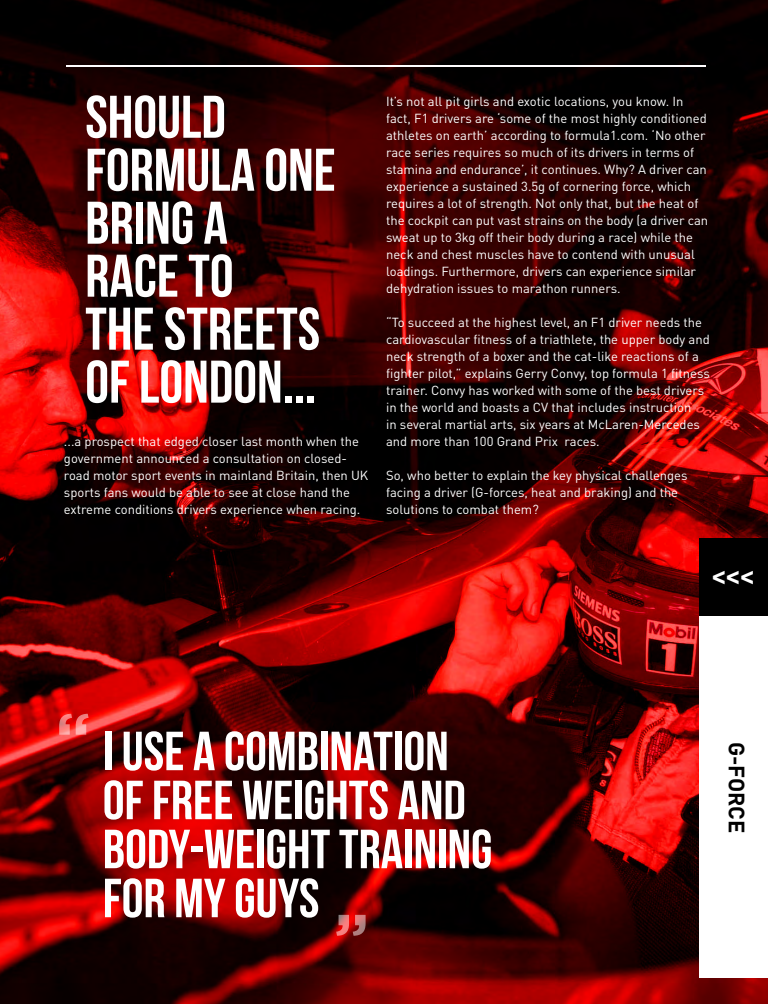
<style>
.page{position:relative;width:768px;height:1004px;background:#fff}
.page>*{position:absolute;margin:0;border:0;box-sizing:border-box;transform-origin:0 0}
.t1{font:700 65px "Gotham";color:#fff}
.t2{font:60px/53px "Bebas Neue";color:#fff}
.t3{font:55px/49px "Bebas Neue";color:#fff}
.t4{font:700 24px "Gotham";color:#fff}
.t5{font:700 22px "DINOT";color:#000}
.t6{font:13px/17px "DINOT";color:#fff}
</style>
<div class="page">
<img style="left:0;top:0;width:768px;height:1004px">
<div style="left:699px;top:616px;width:69px;height:362px;background:#fff"></div>
<div style="left:699px;top:538px;width:69px;height:78px;background:#000"></div>
<hr style="left:66px;top:65px;width:640px;height:2px;background:#fffdff">
<h2 class="t2" style="left:85px;top:90px;width:252px">SHOULD<br>FORMULA ONE<br>BRING A<br>RACE TO<br>THE STREETS<br>OF LONDON...</h2>
<p class="t6" style="left:64px;top:432px;width:306px">...a prospect that edged closer last month when the government announced a consultation on closed&shy;road motor sport events in mainland Britain, then UK sports fans would be able to see at close hand the extreme conditions drivers experience when racing.</p>
<p class="t6" style="left:386px;top:92px;width:324px">It’s not all pit girls and exotic locations, you know. In fact, F1 drivers are ‘some of the most highly conditioned athletes on earth’ according to formula1.com. ‘No other race series requires so much of its drivers in terms of stamina and endurance’, it continues. Why? A driver can experience a sustained 3.5g of cornering force, which requires a lot of strength. Not only that, but the heat of the cockpit can put vast strains on the body (a driver can sweat up to 3kg off their body during a race) while the neck and chest muscles have to contend with unusual loadings. Furthermore, drivers can experience similar dehydration issues to marathon runners.</p>
<p class="t6" style="left:386px;top:313px;width:325px">“To succeed at the highest level, an F1 driver needs the cardiovascular fitness of a triathlete, the upper body and neck strength of a boxer and the cat-like reactions of a fighter pilot,” explains Gerry Convy, top formula 1 fitness trainer. Convy has worked with some of the best drivers in the world and boasts a CV that includes instruction<br>in several martial arts, six years at McLaren-Mercedes and more than 100 Grand Prix races.</p>
<p class="t6" style="left:386px;top:466px;width:303px">So, who better to explain the key physical challenges facing a driver (G-forces, heat and braking) and the solutions to combat them?</p>
<h3 class="t4" style="left:711px;top:563px;width:45px">&lt;&lt;&lt;</h3>
<h1 class="t1" style="left:55px;top:699px;width:37px">“</h1>
<h3 class="t3" style="left:103px;top:726px;width:391px">I USE A COMBINATION<br>OF FREE WEIGHTS AND<br>BODY-WEIGHT TRAINING<br>FOR MY GUYS</h3>
<h1 class="t1" style="left:369px;top:951px;width:37px;rotate:-180deg">“</h1>
<h3 class="t5" style="left:751px;top:742px;width:93px;rotate:90deg">G-FORCE</h3>
</div>
